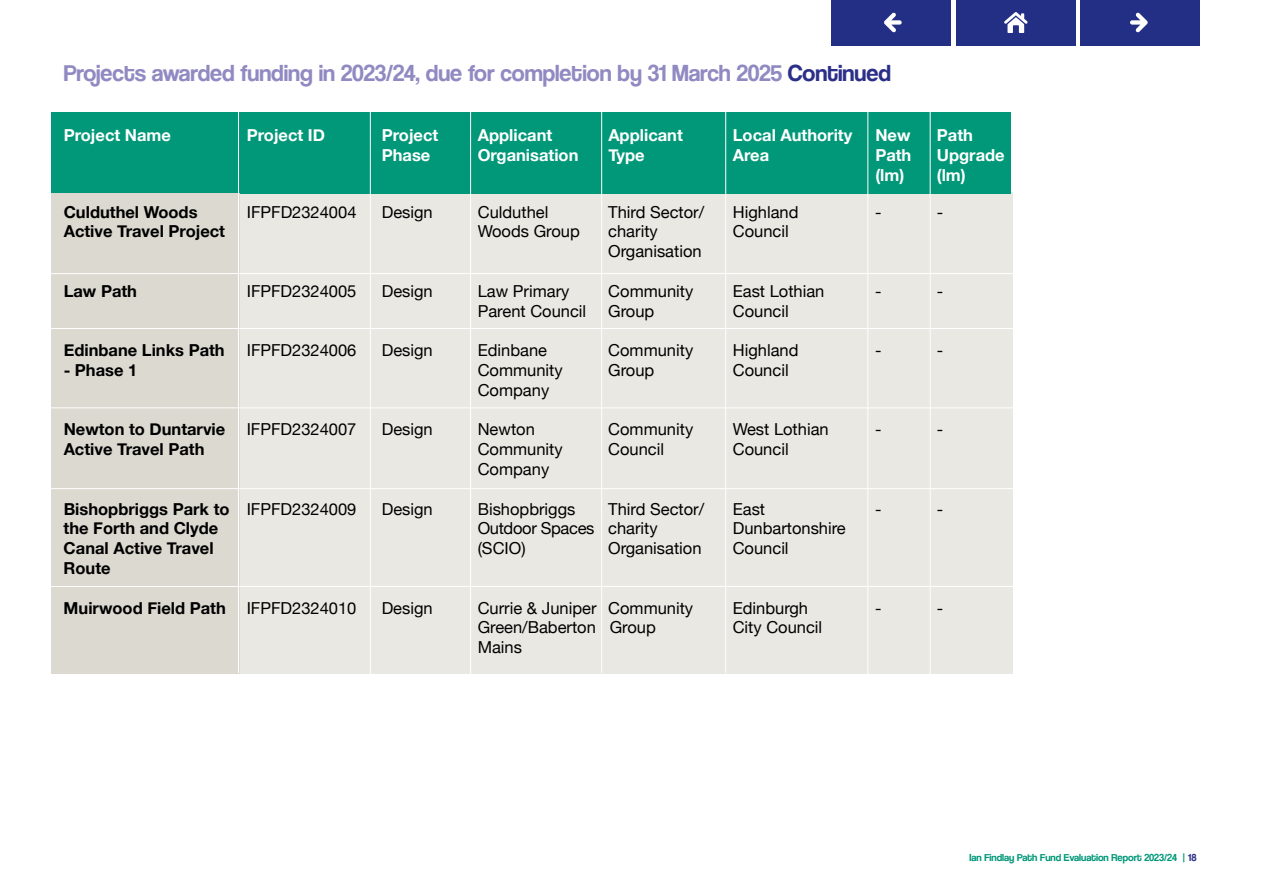
<style>
.page{position:relative;width:1263px;height:893px;background:#fff}
.page>*{position:absolute;margin:0;border:0;box-sizing:border-box;transform-origin:0 0}
.t1{font:24px "Coolvetica Rg";color:#918ac2}
.t2{font:16.5px "Helvetica Neue";color:#000}
.t3{font:700 16.5px "Helvetica Neue";color:#000}
.t4{font:700 16.5px/19.8px "Helvetica Neue";color:#fff}
.t5{font:16.5px "Helvetica Neue";letter-spacing:-.02em;color:#000}
.t6{font:10.5px "Coolvetica Rg";color:#009879}
.s1{color:#2c2f88}
.s2{font-weight:400}
</style>
<div class="page">
<div style="left:956px;top:0;width:120px;height:45px;background:#232f84"></div>
<div style="left:1080px;top:0;width:120px;height:45px;background:#232f84"></div>
<div style="left:831px;top:0;width:120px;height:45px;background:#232f84"></div>
<svg style="left:1004px;top:12px;width:24px;height:21px"></svg>
<svg style="left:1130px;top:13px;width:18px;height:19px"></svg>
<svg style="left:884px;top:13px;width:18px;height:19px"></svg>
<div style="left:234px;top:192px;width:779px;height:482px;background:#eae8e2"></div>
<div style="left:51px;top:112px;width:960px;height:81px;background:#009879"></div>
<div style="left:51px;top:193px;width:188px;height:481px;background:#dbd9d0"></div>
<hr style="left:238px;top:111px;width:1px;height:562px;background:#fff">
<hr style="left:370px;top:112px;width:1px;height:562px;background:#fff">
<hr style="left:470px;top:112px;width:1px;height:562px;background:#fff">
<hr style="left:601px;top:111px;width:1px;height:562px;background:#fff">
<hr style="left:725px;top:111px;width:1px;height:562px;background:#fff">
<hr style="left:867px;top:112px;width:1px;height:562px;background:#fff">
<hr style="left:930px;top:112px;width:1px;height:562px;background:#fff">
<hr style="left:49px;top:273px;width:1160px;height:1px;background:#fff">
<hr style="left:49px;top:328px;width:1160px;height:1px;background:#fff">
<hr style="left:49px;top:407px;width:1160px;height:1px;background:#fff">
<hr style="left:49px;top:586px;width:1160px;height:1px;background:#fff">
<hr style="left:51px;top:488px;width:1160px;height:1px;background:#fff">
<h1 class="t1" style="left:64px;top:58px;width:828px">Projects awarded funding in 2023/24, due for completion by 31 March 2025 <span class="s1">Continued</span></h1>
<p class="t4" style="left:64px;top:126px;width:109px">Project Name</p>
<p class="t4" style="left:247px;top:126px;width:80px">Project ID</p>
<p class="t4" style="left:382px;top:126px;width:58px">Project</p>
<p class="t4" style="left:478px;top:126px;width:76px">Applicant</p>
<p class="t4" style="left:608px;top:126px;width:76px">Applicant</p>
<p class="t4" style="left:733px;top:126px;width:121px">Local Authority</p>
<p class="t4" style="left:875px;top:126px;width:37px">New</p>
<p class="t4" style="left:937px;top:126px;width:38px">Path</p>
<p class="t4" style="left:382px;top:146px;width:50px">Phase</p>
<p class="t4" style="left:478px;top:146px;width:102px">Organisation</p>
<p class="t4" style="left:608px;top:146px;width:38px">Type</p>
<p class="t4" style="left:733px;top:146px;width:38px">Area</p>
<p class="t4" style="left:875px;top:146px;width:38px">Path</p>
<p class="t4" style="left:875px;top:146px;width:131px;text-indent:62px">Upgrade (lm) (lm)</p>
<p class="t3" style="left:64px;top:199px;width:135px">Culduthel Woods</p>
<p class="t2" style="left:247px;top:200px;width:111px">IFPFD2324004</p>
<p class="t2" style="left:382px;top:200px;width:53px">Design</p>
<p class="t2" style="left:478px;top:200px;width:72px">Culduthel</p>
<p class="t2" style="left:608px;top:200px;width:97px">Third Sector/</p>
<p class="t2" style="left:733px;top:200px;width:67px">Highland</p>
<p class="t2" style="left:875px;top:200px;width:8px">-</p>
<p class="t2" style="left:937px;top:200px;width:8px">-</p>
<p class="t3" style="left:64px;top:219px;width:163px">Active Travel Project</p>
<p class="t2" style="left:478px;top:220px;width:104px">Woods Group</p>
<p class="t2" style="left:608px;top:220px;width:51px">charity</p>
<p class="t2" style="left:733px;top:220px;width:57px">Council</p>
<p class="t2" style="left:608px;top:239px;width:95px">Organisation</p>
<p class="t3" style="left:64px;top:278px;width:75px">Law Path</p>
<p class="t2" style="left:247px;top:279px;width:111px">IFPFD2324005</p>
<p class="t2" style="left:382px;top:279px;width:53px">Design</p>
<p class="t2" style="left:478px;top:279px;width:93px">Law Primary</p>
<p class="t2" style="left:608px;top:279px;width:86px">Community</p>
<p class="t2" style="left:733px;top:279px;width:93px">East Lothian</p>
<p class="t2" style="left:875px;top:279px;width:8px">-</p>
<p class="t2" style="left:937px;top:279px;width:8px">-</p>
<p class="t2" style="left:478px;top:299px;width:110px">Parent Council</p>
<p class="t2" style="left:608px;top:299px;width:48px">Group</p>
<p class="t2" style="left:733px;top:299px;width:57px">Council</p>
<p class="t3" style="left:64px;top:337px;width:163px">Edinbane Links Path</p>
<p class="t2" style="left:247px;top:338px;width:111px">IFPFD2324006</p>
<p class="t2" style="left:382px;top:338px;width:53px">Design</p>
<p class="t2" style="left:478px;top:338px;width:71px">Edinbane</p>
<p class="t2" style="left:608px;top:338px;width:86px">Community</p>
<p class="t2" style="left:733px;top:338px;width:67px">Highland</p>
<p class="t2" style="left:875px;top:338px;width:8px">-</p>
<p class="t2" style="left:937px;top:338px;width:8px">-</p>
<p class="t3" style="left:64px;top:357px;width:75px">- Phase 1</p>
<p class="t2" style="left:478px;top:358px;width:86px">Community</p>
<p class="t2" style="left:608px;top:358px;width:48px">Group</p>
<p class="t2" style="left:733px;top:358px;width:57px">Council</p>
<p class="t2" style="left:478px;top:378px;width:73px">Company</p>
<p class="t3" style="left:64px;top:417px;width:163px">Newton to Duntarvie</p>
<p class="t2" style="left:247px;top:418px;width:111px">IFPFD2324007</p>
<p class="t2" style="left:382px;top:418px;width:53px">Design</p>
<p class="t2" style="left:478px;top:418px;width:59px">Newton</p>
<p class="t2" style="left:608px;top:418px;width:86px">Community</p>
<p class="t2" style="left:733px;top:418px;width:97px">West Lothian</p>
<p class="t2" style="left:875px;top:418px;width:8px">-</p>
<p class="t2" style="left:937px;top:418px;width:8px">-</p>
<p class="t3" style="left:64px;top:436px;width:142px">Active Travel Path</p>
<p class="t2" style="left:478px;top:437px;width:86px">Community</p>
<p class="t2" style="left:608px;top:437px;width:57px">Council</p>
<p class="t2" style="left:733px;top:437px;width:57px">Council</p>
<p class="t2" style="left:478px;top:457px;width:73px">Company</p>
<p class="t3" style="left:64px;top:496px;width:294px">Bishopbriggs Park to <span class="s2">IFPFD2324009</span></p>
<p class="t2" style="left:382px;top:497px;width:53px">Design</p>
<p class="t2" style="left:478px;top:497px;width:99px">Bishopbriggs</p>
<p class="t2" style="left:608px;top:497px;width:97px">Third Sector/</p>
<p class="t2" style="left:733px;top:497px;width:34px">East</p>
<p class="t2" style="left:875px;top:497px;width:8px">-</p>
<p class="t2" style="left:937px;top:497px;width:8px">-</p>
<p class="t3" style="left:64px;top:516px;width:156px">the Forth and Clyde</p>
<p class="t5" style="left:478px;top:517px;width:181px">Outdoor Spaces charity</p>
<p class="t2" style="left:733px;top:517px;width:115px">Dunbartonshire</p>
<p class="t3" style="left:64px;top:535px;width:152px">Canal Active Travel</p>
<p class="t2" style="left:478px;top:536px;width:49px">(SCIO)</p>
<p class="t2" style="left:608px;top:536px;width:95px">Organisation</p>
<p class="t2" style="left:733px;top:536px;width:57px">Council</p>
<p class="t3" style="left:64px;top:555px;width:49px">Route</p>
<p class="t3" style="left:64px;top:595px;width:164px">Muirwood Field Path</p>
<p class="t2" style="left:247px;top:596px;width:111px">IFPFD2324010</p>
<p class="t2" style="left:382px;top:596px;width:53px">Design</p>
<p class="t2" style="left:478px;top:596px;width:217px">Currie &amp; Juniper Community</p>
<p class="t2" style="left:733px;top:596px;width:77px">Edinburgh</p>
<p class="t2" style="left:875px;top:596px;width:8px">-</p>
<p class="t2" style="left:937px;top:596px;width:8px">-</p>
<p class="t2" style="left:478px;top:616px;width:180px">Green/Baberton Group</p>
<p class="t2" style="left:733px;top:616px;width:91px">City Council</p>
<p class="t2" style="left:478px;top:635px;width:46px">Mains</p>
<p class="t6" style="left:969px;top:851px;width:228px">Ian Findlay Path Fund Evaluation Report 2023/24 | <span class="s1">18</span></p>
</div>
